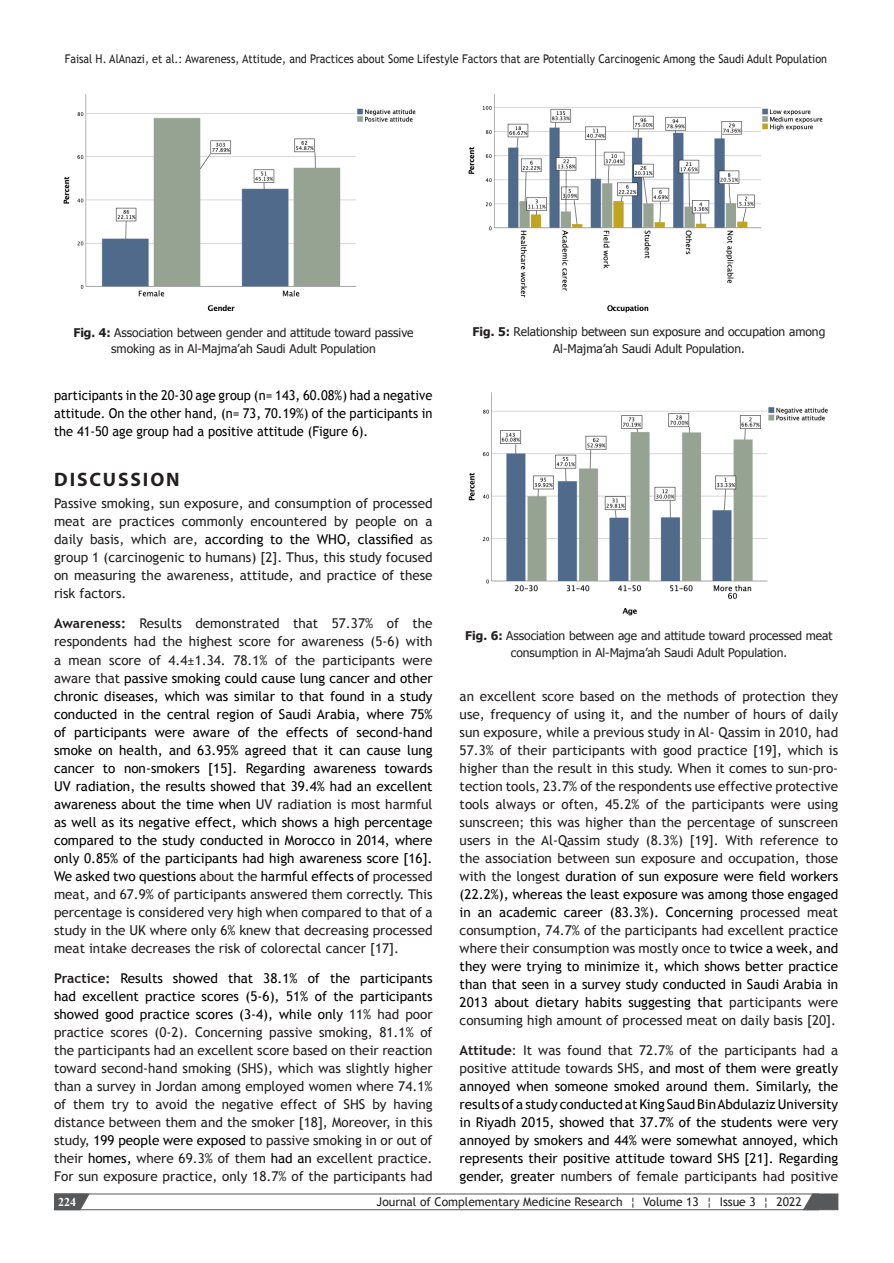
<style>
.page{position:relative;width:894px;height:1263px;background:#fff}
.page>*{position:absolute;margin:0;border:0;box-sizing:border-box;transform-origin:0 0}
.A{font:700 19.5px "Myriad Pro";letter-spacing:.095em;color:#231f20}
.Text{font:13.5px/18px "Trebuchet MS";color:#231f20;text-align:justify}
.Text-2{font:13.5px/18px "Trebuchet MS";color:#000;text-align:justify}
.Text-3{font:13.5px/18px "Trebuchet MS";color:#000;text-align:justify;scale:.95 1}
.Figure{font:12px/16.5px "Tahoma";color:#231f20;text-align:center}
.t1{font:12px "Trebuchet MS";color:#231f20;scale:.9 1}
.t2{font:12px "Trebuchet MS";color:#231f20}
.t3{font:700 12px "Times New Roman";color:#fff}
.s1{font-weight:700}
.s2{color:#000}
.s3{font-weight:700;color:#231f20}
.s4{color:#231f20}
</style>
<div class="page">
<div style="left:54px;top:1193px;width:764px;height:17px;border:1px solid #57585a"></div>
<svg style="left:802px;top:1193px;width:36px;height:17px"></svg>
<svg style="left:54px;top:1193px;width:36px;height:17px"></svg>
<img style="left:63px;top:94px;width:353px;height:218px">
<img style="left:468px;top:94px;width:355px;height:219px">
<img style="left:468px;top:392px;width:360px;height:224px">
<p class="t1" style="left:65px;top:51px;width:848px">Faisal H. AlAnazi, et al.: Awareness, Attitude, and Practices about Some Lifestyle Factors that are Potentially Carcinogenic Among the Saudi Adult Population</p>
<p class="Figure" style="left:73px;top:324px;width:341px"><span class="s1">Fig. 4:</span> Association between gender and attitude toward passive smoking as in Al-Majma’ah Saudi Adult Population</p>
<p class="Figure" style="left:472px;top:323px;width:354px"><span class="s1">Fig. 5:</span> Relationship between sun exposure and occupation among<br>Al-Majma’ah Saudi Adult Population.</p>
<p class="Text-3" style="left:54px;top:387px;width:399px">participants in the 20-30 age group (n= 143, 60.08%) had a negative attitude. On the other hand, (n= 73, 70.19%) of the participants in the 41-50 age group had a positive attitude (Figure 6).</p>
<p class="A" style="left:54px;top:466px;width:127px">DISCUSSION</p>
<p class="Text" style="left:54px;top:495px;width:380px">Passive smoking, sun exposure, and consumption of processed meat are practices commonly encountered by people on a daily basis, which are, <span class="s2">according to the WHO, classified</span> as group 1 (carcinogenic to humans) [2]. Thus, this study focused on measuring the awareness, attitude, and practice of these risk factors.</p>
<p class="Text-2" style="left:54px;top:615px;width:380px"><span class="s3">Awareness:</span> <span class="s4">Results demonstrated that 57.37% of the respondents had the highest score for awareness (5-6) with a mean score of 4.4±1.34. 78.1% of the participants were aware that</span> passive smoking could cause lung cancer and other chronic diseases, which was similar to that found in a study conducted in the central region of Saudi Arabia, where 75% of participants were aware of the effects of second-hand smoke on health, and 63.95% agreed that it can cause lung cancer to non-smokers [15]. Regarding awareness towards UV radiation, the results showed that 39.4% had an excellent awareness about the time when <span class="s4">UV radiation is most harmful </span>as well as its negative effect, which shows a high percentage compared to the study conducted in Morocco in 2014, where only 0.85% of the participants had high awareness score [16].<br>We asked two questions <span class="s4">about the</span> harmful effects of <span class="s4">processed meat, and 67.9% of participants answered them correctly. This percentage is considered very high when compared to that of a study in the UK where only 6% knew that decreasing processed meat intake decreases the risk of colorectal cancer [17].</span></p>
<p class="Text" style="left:54px;top:969px;width:380px"><span class="s1">Practice:</span> <span class="s2">Results showed that 38.1% of the participants had excellent practice scores (5-6), 51% of the participants showed good practice scores (3-4), while only</span> 11% had poor practice scores (0-2). Concerning passive smoking, 81.1% of the participants had an excellent score based on their reaction toward second-hand smoking (SHS), which was slightly higher than a survey in Jordan among employed women where 74.1% of them try to avoid the negative effect of SHS by having distance between them and the smoker [18], Moreover, in this study, <span class="s2">199 people were exposed</span> to passive smoking in or out of their <span class="s2">homes,</span> where 69.3% of them <span class="s2">had an</span> excellent practice.<br>For sun exposure practice, only 18.7% of the participants had</p>
<p class="Figure" style="left:465px;top:627px;width:369px"><span class="s1">Fig. 6:</span> Association between age and attitude toward processed meat consumption in Al-Majma’ah Saudi Adult Population.</p>
<p class="Text" style="left:459px;top:687px;width:380px">an excellent score based on the methods of protection they use, frequency of using it, and the number of hours of daily sun exposure, while a previous study in Al- Qassim in 2010, had 57.3% of their participants with good practice [19], which is higher than the result in this study. When it comes to sun-pro&shy;tection tools, 23.7% of the respondents use effective protective tools always or often, 45.2% of the participants were using sunscreen; this was higher than the percentage of sunscreen users in the Al-Qassim study (8.3%) [19]. With reference to the association between sun exposure and occupation, those with the longest <span class="s2">duration of sun exposure were field workers (22.2%), whereas the least exposure was among those engaged in an academic career (83.3%). Concerning</span> processed meat consumption, 74.7% of the participants had excellent practice where their consumption was mostly once to <span class="s2">twice a week, and they were trying to minimize it, which shows better practice than that seen in a survey study conducted in Saudi Arabia in 2013 about dietary habits suggesting that</span> participants were consuming high amount of processed meat on daily basis [20].</p>
<p class="Text-2" style="left:459px;top:1041px;width:380px"><span class="s3">Attitude</span><span class="s4">: It was found that 72.7% of the participants had a positive attitude towards SHS,</span> and most of them were greatly annoyed when someone smoked around them. Similarly, the results of a study conducted at King Saud Bin Abdulaziz University in Riyadh 2015, showed that 37.7% of the students were very annoyed by smokers and 44% were somewhat annoyed, which represents their positive attitude toward SHS [21]. Regarding gender, greater <span class="s4">numbers of female participants had positive</span></p>
<p class="t3" style="left:58px;top:1193px;width:19px">224</p>
<p class="t2" style="left:376px;top:1194px;width:426px">Journal of Complementary Medicine Research ¦ Volume 13 ¦ Issue 3 ¦ 2022</p>
</div>
